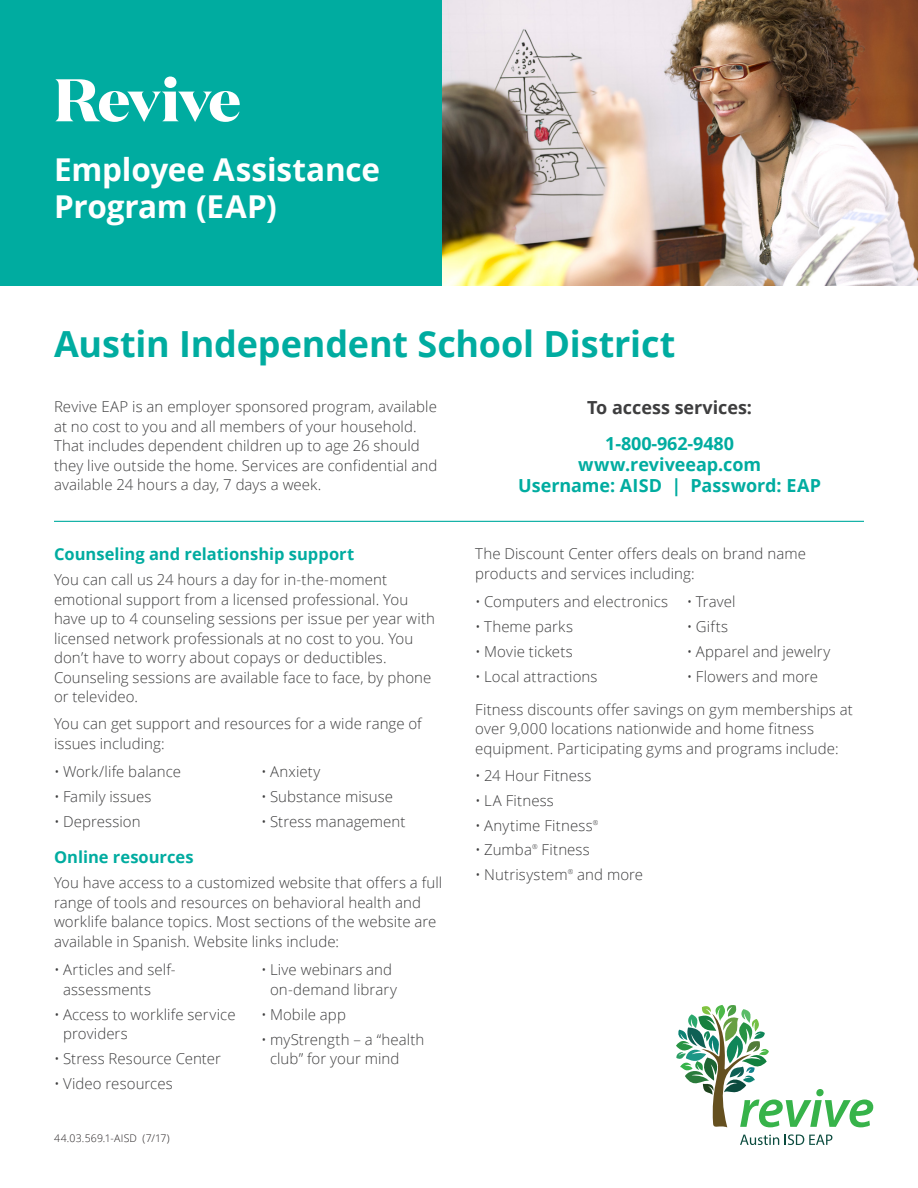
<style>
.page{position:relative;width:918px;height:1188px;background:#fff}
.page>*{position:absolute;margin:0;border:0;box-sizing:border-box;transform-origin:0 0}
.t1{font:700 60px "Domaine Display";letter-spacing:-.03em;color:#fff}
.t2{font:700 36px "Open Sans";letter-spacing:-.005em;color:#00aca0}
.t3{font:700 31.5px/37.8px "Open Sans";letter-spacing:-.005em;color:#fff}
.t4{font:700 18px/21px "Open Sans";color:#00aca0;text-align:center}
.t5{font:700 18px/35.2px "Open Sans";color:#3e3e3f;text-align:center}
.t6{font:700 16.5px "Open Sans";color:#00aca0}
.Body{font:300 15px/19.5px "Open Sans";letter-spacing:.005em;color:#3e3e3f}
.t7{font:300 10.5px "Open Sans";letter-spacing:.015em;color:#231f20}
.t8{font:300 6.75px "Open Sans";color:#3e3e3f}
.s1{color:#00aca0}
</style>
<div class="page">
<div style="left:0;top:0;width:450px;height:285px;background:#00aca0"></div>
<img style="left:443px;top:0;width:475px;height:285px">
<svg style="left:676px;top:1005px;width:197px;height:140px"></svg>
<hr style="left:54px;top:521px;width:810px;height:1px;background:#00aca0">
<h1 class="t1" style="left:54px;top:56px;width:188px">Revive</h1>
<h1 class="t3" style="left:54px;top:150px;width:328px">Employee Assistance<br>Program (EAP)</h1>
<h1 class="t2" style="left:54px;top:318px;width:623px">Austin Independent School District</h1>
<p class="Body" style="left:54px;top:397px;width:385px">Revive EAP is an employer sponsored program, available</p>
<p class="Body" style="left:54px;top:416px;width:385px">at no cost to you and all members of your household.<br>That includes dependent children up to age 26 should they live outside the home. Services are confidential and available 24 hours a day, 7 days a week.</p>
<p class="t5" style="left:587px;top:390px;width:167px">To access services:<br><span class="s1">1-800-962-9480</span></p>
<p class="t4" style="left:518px;top:453px;width:304px">www.reviveeap.com<br>Username: AISD | Password: EAP</p>
<h2 class="t6" style="left:54px;top:543px;width:302px">Counseling and relationship support</h2>
<p class="Body" style="left:54px;top:570px;width:383px">You can call us 24 hours a day for in-the-moment emotional support from a licensed professional. You have up to 4 counseling sessions per issue per year with licensed network professionals at no cost to you. You don’t have to worry about copays or deductibles.<br>Counseling sessions are available face to face, by phone or televideo.</p>
<p class="Body" style="left:54px;top:714px;width:369px">You can get support and resources for a wide range of issues including:</p>
<p class="Body" style="left:54px;top:761px;width:128px">• Work/life balance</p>
<p class="Body" style="left:54px;top:786px;width:99px">• Family issues</p>
<p class="Body" style="left:54px;top:811px;width:88px">• Depression</p>
<p class="Body" style="left:261px;top:761px;width:61px">• Anxiety</p>
<p class="Body" style="left:261px;top:786px;width:134px">• Substance misuse</p>
<p class="Body" style="left:261px;top:811px;width:146px">• Stress management</p>
<h2 class="t6" style="left:54px;top:845px;width:141px">Online resources</h2>
<p class="Body" style="left:54px;top:872px;width:390px">You have access to a customized website that offers a full range of tools and resources on behavioral health and worklife balance topics. Most sections of the website are available in Spanish. Website links include:</p>
<p class="Body" style="left:63px;top:960px;width:114px;text-indent:-9px">• Articles and self&shy;assessments</p>
<p class="Body" style="left:63px;top:1004px;width:174px;text-indent:-9px">• Access to worklife service providers</p>
<p class="Body" style="left:54px;top:1049px;width:169px">• Stress Resource Center</p>
<p class="Body" style="left:54px;top:1073px;width:120px">• Video resources</p>
<p class="Body" style="left:270px;top:960px;width:129px;text-indent:-9px">• Live webinars and on-demand library</p>
<p class="Body" style="left:261px;top:1004px;width:86px">• Mobile app</p>
<p class="Body" style="left:270px;top:1029px;width:156px;text-indent:-9px">• myStrength – a “health club” for your mind</p>
<p class="t7" style="left:54px;top:1131px;width:117px">44.03.569.1-AISD (7/17)</p>
<p class="Body" style="left:475px;top:544px;width:332px">The Discount Center offers deals on brand name</p>
<p class="Body" style="left:475px;top:563px;width:221px">products and services including:</p>
<p class="Body" style="left:475px;top:592px;width:195px">• Computers and electronics</p>
<p class="Body" style="left:475px;top:617px;width:99px">• Theme parks</p>
<p class="Body" style="left:475px;top:642px;width:99px">• Movie tickets</p>
<p class="Body" style="left:475px;top:666px;width:124px">• Local attractions</p>
<p class="Body" style="left:687px;top:592px;width:50px">• Travel</p>
<p class="Body" style="left:687px;top:617px;width:43px">• Gifts</p>
<p class="Body" style="left:687px;top:642px;width:145px">• Apparel and jewelry</p>
<p class="Body" style="left:687px;top:666px;width:133px">• Flowers and more</p>
<p class="Body" style="left:475px;top:699px;width:379px">Fitness discounts offer savings on gym memberships at over 9,000 locations nationwide and home fitness equipment. Participating gyms and programs include:</p>
<p class="Body" style="left:475px;top:765px;width:118px">• 24 Hour Fitness</p>
<p class="Body" style="left:475px;top:790px;width:80px">• LA Fitness</p>
<p class="Body" style="left:475px;top:815px;width:119px">• Anytime Fitness</p>
<p class="t8" style="left:593px;top:817px;width:7px">®</p>
<p class="Body" style="left:475px;top:840px;width:58px">• Zumba</p>
<p class="t8" style="left:532px;top:842px;width:7px">®</p>
<p class="Body" style="left:542px;top:840px;width:50px">Fitness</p>
<p class="Body" style="left:475px;top:865px;width:94px">• Nutrisystem</p>
<p class="t8" style="left:568px;top:867px;width:7px">®</p>
<p class="Body" style="left:577px;top:865px;width:67px">and more</p>
</div>
